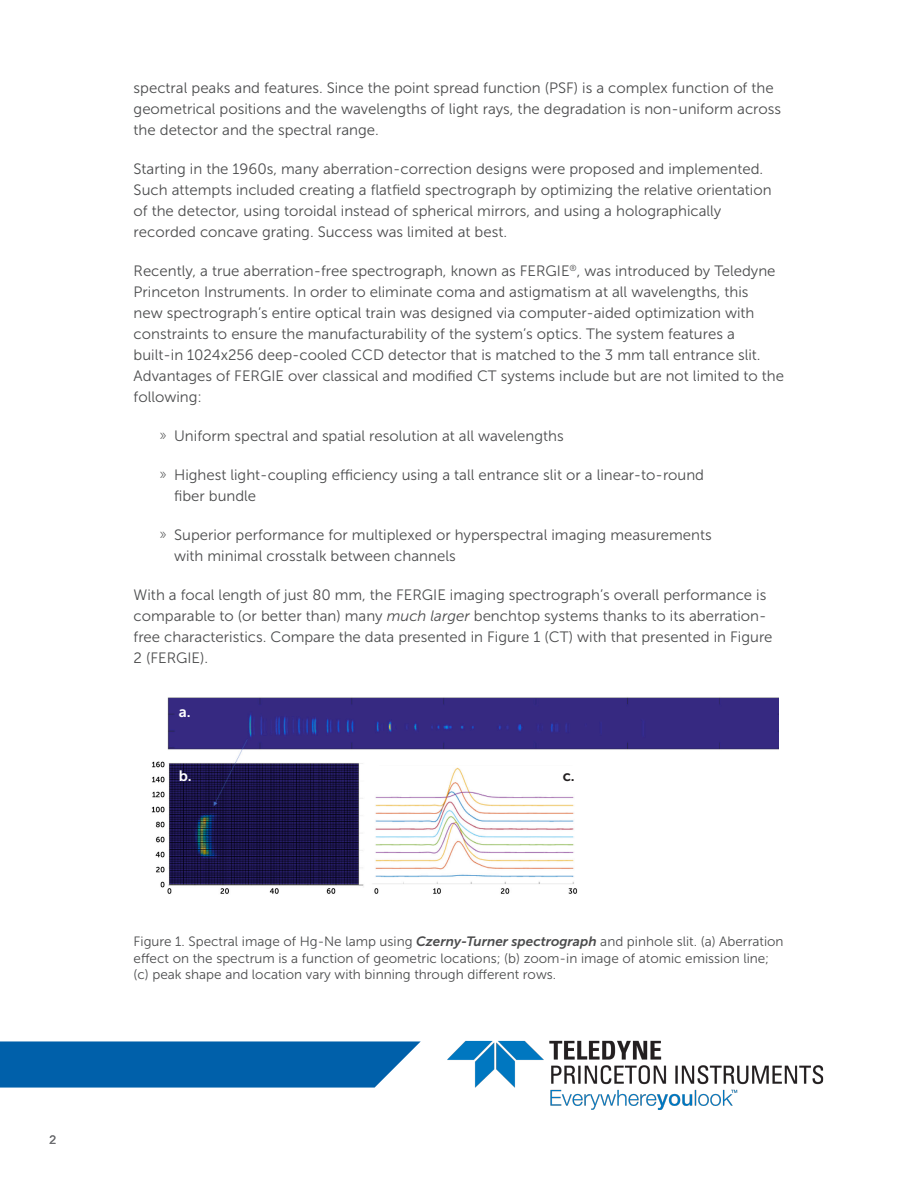
<style>
.page{position:relative;width:918px;height:1188px;background:#fff}
.page>*{position:absolute;margin:0;border:0;box-sizing:border-box;transform-origin:0 0}
.t1{font:15px/21px "Museo Sans 300";color:#4b4c4d}
.t2{font:15px "Museo Sans 700";color:#fff}
.t3{font:15px "Museo Sans 700";color:#231f20}
.t4{font:13.5px/16.5px "Museo Sans 300";color:#4b4c4d}
.t5{font:12px "Arial";color:#6c6d70}
.s1{font-family:"Museo Sans 100"}
.s2{font-style:italic}
.s3{font-family:"Museo Sans 700";font-style:italic}
</style>
<div class="page">
<svg style="left:0;top:1041px;width:421px;height:47px;background:#126bb0"></svg>
<img style="left:447px;top:1040px;width:377px;height:70px">
<img style="left:151px;top:697px;width:628px;height:197px">
<p class="t5" style="left:50px;top:1132px;width:8px">2</p>
<p class="t1" style="left:134px;top:77px;width:649px">spectral peaks and features. Since the point spread function (PSF) is a complex function of the geometrical positions and the wavelengths of light rays, the degradation is non-uniform across the detector and the spectral range.</p>
<p class="t1" style="left:134px;top:158px;width:640px">Starting in the 1960s, many aberration-correction designs were proposed and implemented.<br>Such attempts included creating a flatfield spectrograph by optimizing the relative orientation of the detector, using toroidal instead of spherical mirrors, and using a holographically recorded concave grating. Success was limited at best.</p>
<p class="t1" style="left:134px;top:260px;width:652px">Recently, a true aberration-free spectrograph, known as FERGIE<sup>®</sup>, was introduced by Teledyne Princeton Instruments. In order to eliminate coma and astigmatism at all wavelengths, this<br>new spectrograph’s entire optical train was designed via computer-aided optimization with constraints to ensure the manufacturability of the system’s optics. The system features a built-in 1024x256 deep-cooled CCD detector that is matched to the 3 mm tall entrance slit.<br>Advantages of FERGIE over classical and modified CT systems include but are not limited to the following:</p>
<p class="t1" style="left:159px;top:425px;width:406px"><span class="s1">»</span> Uniform spectral and spatial resolution at all wavelengths</p>
<p class="t1" style="left:174px;top:464px;width:532px;text-indent:-15px"><span class="s1">»</span> Highest light-coupling efficiency using a tall entrance slit or a linear-to-round fiber bundle</p>
<p class="t1" style="left:174px;top:524px;width:539px;text-indent:-15px"><span class="s1">»</span> Superior performance for multiplexed or hyperspectral imaging measurements with minimal crosstalk between channels</p>
<p class="t1" style="left:134px;top:584px;width:640px">With a focal length of just 80 mm, the FERGIE imaging spectrograph’s overall performance is comparable to (or better than) many <span class="s2">much larger</span> benchtop systems thanks to its aberration&shy;free characteristics. Compare the data presented in Figure 1 (CT) with that presented in Figure 2 (FERGIE).</p>
<p class="t2" style="left:179px;top:704px;width:13px">a.</p>
<p class="t2" style="left:179px;top:768px;width:15px">b.</p>
<p class="t3" style="left:563px;top:768px;width:14px">c.</p>
<p class="t4" style="left:134px;top:934px;width:652px">Figure 1. Spectral image of Hg-Ne lamp using <span class="s3">Czerny-Turner spectrograph</span> and pinhole slit. (a) Aberration effect on the spectrum is a function of geometric locations; (b) zoom-in image of atomic emission line; (c) peak shape and location vary with binning through different rows.</p>
</div>
